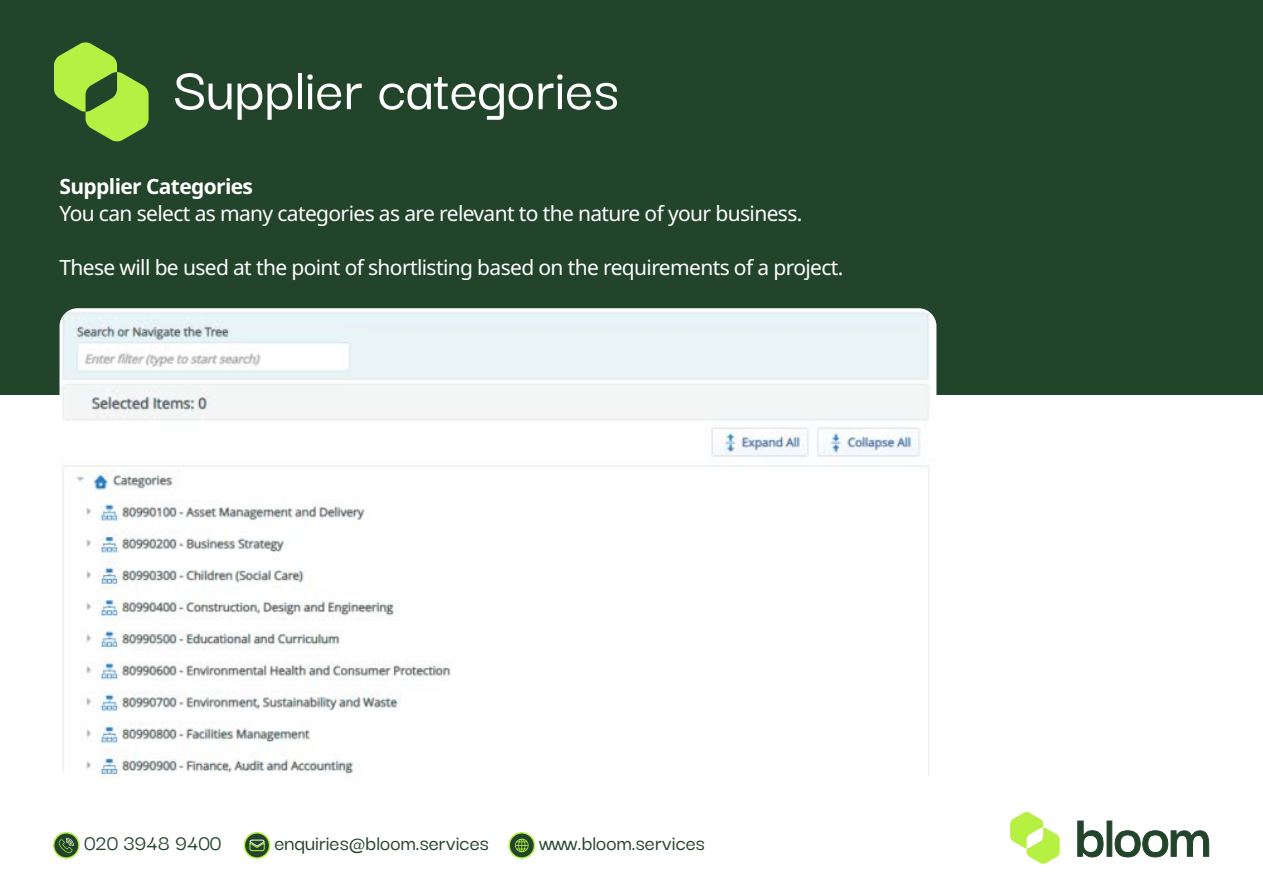
<style>
.page{position:relative;width:1263px;height:893px;background:#fff}
.page>*{position:absolute;margin:0;border:0;box-sizing:border-box;transform-origin:0 0}
.t1{font:500 63px "Darker Grotesque";color:#fff}
.t2{font:500 22.5px "Darker Grotesque";color:#22442b}
.t3{font:21px "Noto Sans";letter-spacing:-.03em;color:#fff}
.t4{font:700 21px "Noto Sans";letter-spacing:-.03em;color:#fff}
</style>
<div class="page">
<div style="left:0;top:0;width:1263px;height:395px;background:#22442b"></div>
<svg style="left:1077px;top:820px;width:26px;height:37px"></svg>
<div style="left:1107px;top:821px;width:5px;height:35px;background:#22442b;border:1px solid #22442b"></div>
<svg style="left:1114px;top:830px;width:95px;height:27px"></svg>
<svg style="left:1010px;top:812px;width:50px;height:52px"></svg>
<svg style="left:54px;top:42px;width:95px;height:100px"></svg>
<svg style="left:509px;top:833px;width:25px;height:25px"></svg>
<div style="left:508px;top:832px;width:27px;height:27px;border:2px solid #b6f043;border-radius:50%"></div>
<svg style="left:244px;top:833px;width:26px;height:25px"></svg>
<div style="left:244px;top:832px;width:26px;height:27px;border:2px solid #b6f043;border-radius:50%"></div>
<svg style="left:54px;top:833px;width:25px;height:25px"></svg>
<div style="left:53px;top:832px;width:27px;height:27px;border:2px solid #b6f043;border-radius:50%"></div>
<svg style="left:515px;top:839px;width:14px;height:13px"></svg>
<svg style="left:249px;top:839px;width:16px;height:12px"></svg>
<svg style="left:59px;top:838px;width:15px;height:15px"></svg>
<img style="left:60px;top:308px;width:876px;height:470px">
<h1 class="t1" style="left:173px;top:53px;width:447px">Supplier categories</h1>
<p class="t4" style="left:60px;top:174px;width:195px">Supplier Categories</p>
<p class="t3" style="left:60px;top:201px;width:744px">You can select as many categories as are relevant to the nature of your business.</p>
<p class="t3" style="left:60px;top:255px;width:785px">These will be used at the point of shortlisting based on the requirements of a project.</p>
<p class="t2" style="left:84px;top:830px;width:139px">020 3948 9400</p>
<p class="t2" style="left:274px;top:830px;width:216px">enquiries@bloom.services</p>
<p class="t2" style="left:539px;top:830px;width:167px">www.bloom.services</p>
</div>
